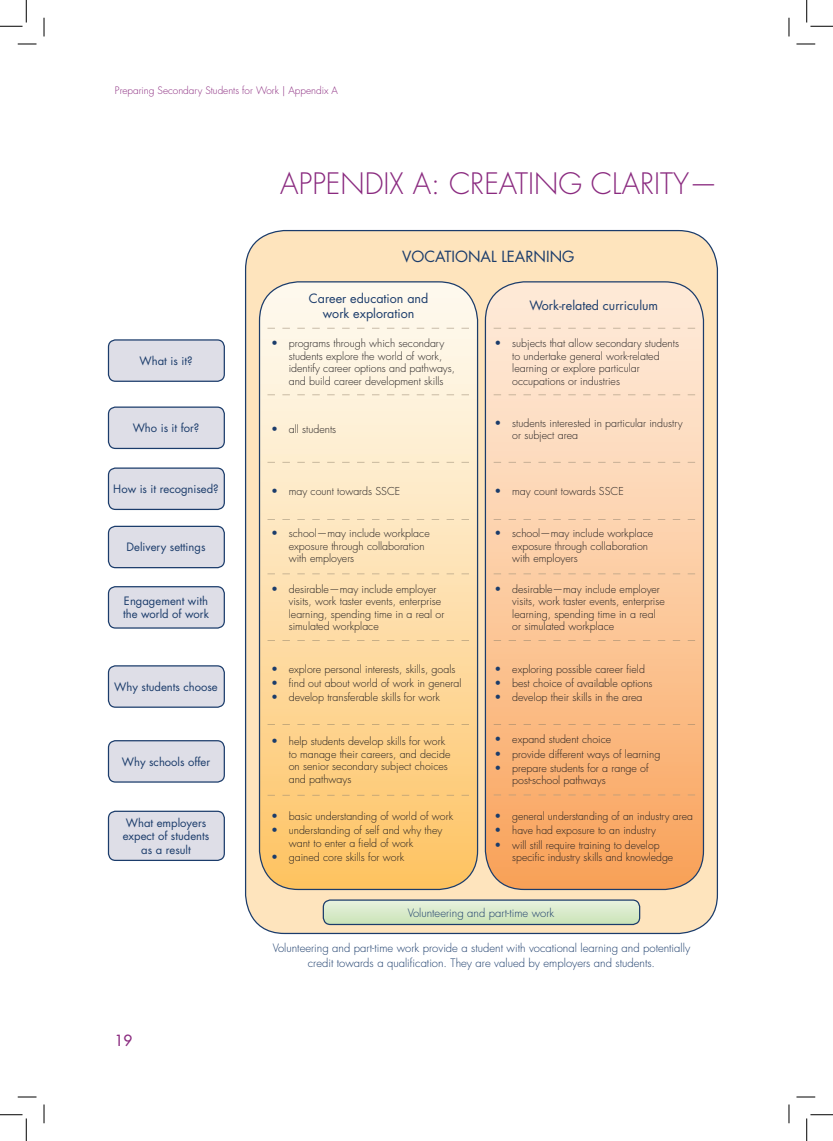
<style>
.page{position:relative;width:833px;height:1141px;background:#fff}
.page>*{position:absolute;margin:0;border:0;box-sizing:border-box;transform-origin:0 0}
.t1{font:300 28.75px "Futura LT";color:#8a2a7f}
.t2{font:15px "Futura LT";color:#1b3c6b}
.t3{font:15px "Futura LT";color:#8a2a7f}
.t4{font:12.5px/15px "Futura LT";color:#1b3c6b;text-align:center}
.t5{font:300 11.25px/15.6px "Futura LT";color:#1b3c6b;text-align:center}
.t6{font:11.25px/13.5px "Futura LT";color:#1b3c6b}
.t7{font:300 10.62px/12.5px "Futura LT";color:#231f20}
.t8{font:300 10px "Futura LT";color:#8a2a7f}
.s1{font-size:11.25px;color:#1b3c6b}
</style>
<div class="page">
<div style="left:245px;top:230px;width:472px;height:703px;background:#fee4bd;border-radius:39px"></div>
<svg style="left:259px;top:282px;width:218px;height:607px"></svg>
<div style="left:259px;top:281px;width:219px;height:609px;border:1px solid #1b3c6b;border-radius:39px"></div>
<svg style="left:324px;top:900px;width:315px;height:24px;background:#d9eacb"></svg>
<div style="left:322px;top:899px;width:318px;height:26px;border:1px solid #1b3c6b;border-radius:7px"></div>
<svg style="left:486px;top:282px;width:217px;height:607px"></svg>
<div style="left:484px;top:281px;width:219px;height:609px;border:1px solid #1b3c6b;border-radius:39px"></div>
<img style="left:267px;top:328px;width:201px;height:1px">
<img style="left:267px;top:394px;width:201px;height:1px">
<img style="left:267px;top:462px;width:201px;height:1px">
<img style="left:267px;top:519px;width:201px;height:1px">
<img style="left:267px;top:573px;width:201px;height:1px">
<img style="left:267px;top:640px;width:201px;height:1px">
<img style="left:267px;top:724px;width:201px;height:1px">
<img style="left:267px;top:794px;width:201px;height:1px">
<img style="left:493px;top:328px;width:201px;height:1px">
<img style="left:493px;top:394px;width:201px;height:1px">
<img style="left:493px;top:462px;width:201px;height:1px">
<img style="left:493px;top:519px;width:201px;height:1px">
<img style="left:493px;top:573px;width:201px;height:1px">
<img style="left:493px;top:640px;width:201px;height:1px">
<img style="left:493px;top:724px;width:201px;height:1px">
<img style="left:493px;top:794px;width:201px;height:1px">
<div style="left:108px;top:340px;width:116px;height:41px;background:#dedee7;border-radius:7px"></div>
<div style="left:108px;top:339px;width:117px;height:43px;border:1px solid #1b3c6b;border-radius:7px"></div>
<div style="left:108px;top:407px;width:116px;height:41px;background:#dedee7;border-radius:7px"></div>
<div style="left:108px;top:406px;width:117px;height:43px;border:1px solid #1b3c6b;border-radius:7px"></div>
<div style="left:108px;top:468px;width:116px;height:41px;background:#dedee7;border-radius:7px"></div>
<div style="left:108px;top:467px;width:117px;height:43px;border:1px solid #1b3c6b;border-radius:7px"></div>
<div style="left:108px;top:526px;width:116px;height:41px;background:#dedee7;border-radius:7px"></div>
<div style="left:108px;top:525px;width:117px;height:43px;border:1px solid #1b3c6b;border-radius:7px"></div>
<div style="left:108px;top:586px;width:116px;height:42px;background:#dedee7;border-radius:7px"></div>
<div style="left:108px;top:586px;width:117px;height:42px;border:1px solid #1b3c6b;border-radius:7px"></div>
<div style="left:108px;top:665px;width:116px;height:42px;background:#dedee7;border-radius:7px"></div>
<div style="left:108px;top:665px;width:117px;height:42px;border:1px solid #1b3c6b;border-radius:7px"></div>
<div style="left:108px;top:740px;width:116px;height:42px;background:#dedee7;border-radius:7px"></div>
<div style="left:108px;top:740px;width:117px;height:42px;border:1px solid #1b3c6b;border-radius:7px"></div>
<div style="left:108px;top:811px;width:116px;height:49px;background:#dedee7;border-radius:7px"></div>
<div style="left:108px;top:810px;width:117px;height:50px;border:1px solid #1b3c6b;border-radius:7px"></div>
<svg style="left:18px;top:43px;width:18px;height:2px"></svg>
<svg style="left:796px;top:43px;width:18px;height:2px"></svg>
<svg style="left:18px;top:1096px;width:18px;height:1px"></svg>
<svg style="left:796px;top:1096px;width:18px;height:1px"></svg>
<svg style="left:43px;top:18px;width:2px;height:18px"></svg>
<svg style="left:43px;top:1104px;width:2px;height:19px"></svg>
<svg style="left:788px;top:18px;width:1px;height:18px"></svg>
<svg style="left:788px;top:1104px;width:1px;height:19px"></svg>
<svg style="left:0;top:0;width:27px;height:27px"></svg>
<svg style="left:0;top:1114px;width:27px;height:26px"></svg>
<svg style="left:806px;top:0;width:26px;height:27px"></svg>
<svg style="left:806px;top:1114px;width:26px;height:26px"></svg>
<p class="t8" style="left:115px;top:84px;width:224px">Preparing Secondary Students for Work | Appendix A</p>
<p class="t6" style="left:139px;top:354px;width:54px">What is it?</p>
<p class="t6" style="left:133px;top:421px;width:68px">Who is it for?</p>
<p class="t6" style="left:113px;top:482px;width:107px">How is it recognised?</p>
<p class="t6" style="left:126px;top:540px;width:80px">Delivery settings</p>
<p class="t6" style="left:123px;top:594px;width:87px">Engagement with the world of work</p>
<p class="t6" style="left:114px;top:680px;width:105px">Why students choose</p>
<p class="t6" style="left:122px;top:755px;width:90px">Why schools offer</p>
<p class="t6" style="left:123px;top:815px;width:88px;text-align:center">What employers expect of students as a result</p>
<h2 class="t3" style="left:115px;top:1030px;width:19px">19</h2>
<h1 class="t1" style="left:280px;top:166px;width:439px">APPENDIX A: CREATING CLARITY—</h1>
<h2 class="t2" style="left:402px;top:247px;width:174px">VOCATIONAL LEARNING</h2>
<p class="t4" style="left:308px;top:291px;width:121px">Career education and work exploration</p>
<p class="t4" style="left:529px;top:298px;width:130px">Work-related curriculum</p>
<p class="t7" style="left:288px;top:337px;width:168px;text-indent:-18px"><span class="s1">•</span> programs through which secondary students explore the world of work, identify career options and pathways, and build career development skills</p>
<p class="t7" style="left:512px;top:337px;width:168px;text-indent:-18px"><span class="s1">•</span> subjects that allow secondary students to undertake general work-related learning or explore particular occupations or industries</p>
<p class="t7" style="left:271px;top:423px;width:67px"><span class="s1">•</span> all students</p>
<p class="t7" style="left:512px;top:417px;width:172px;text-indent:-18px"><span class="s1">•</span> students interested in particular industry or subject area</p>
<p class="t7" style="left:271px;top:484px;width:131px"><span class="s1">•</span> may count towards SSCE</p>
<p class="t7" style="left:494px;top:484px;width:131px"><span class="s1">•</span> may count towards SSCE</p>
<p class="t7" style="left:288px;top:527px;width:142px;text-indent:-18px"><span class="s1">•</span> school—may include workplace exposure through collaboration with employers</p>
<p class="t7" style="left:512px;top:527px;width:142px;text-indent:-18px"><span class="s1">•</span> school—may include workplace exposure through collaboration with employers</p>
<p class="t7" style="left:288px;top:582px;width:157px;text-indent:-18px"><span class="s1">•</span> desirable—may include employer visits, work taster events, enterprise learning, spending time in a real or simulated workplace</p>
<p class="t7" style="left:512px;top:582px;width:154px;text-indent:-18px"><span class="s1">•</span> desirable—may include employer visits, work taster events, enterprise learning, spending time in a real or simulated workplace</p>
<p class="t7" style="left:271px;top:663px;width:186px"><span class="s1">•</span> explore personal interests, skills, goals</p>
<p class="t7" style="left:271px;top:677px;width:192px"><span class="s1">•</span> find out about world of work in general</p>
<p class="t7" style="left:271px;top:691px;width:170px"><span class="s1">•</span> develop transferable skills for work</p>
<p class="t7" style="left:494px;top:663px;width:152px"><span class="s1">•</span> exploring possible career field</p>
<p class="t7" style="left:494px;top:677px;width:159px"><span class="s1">•</span> best choice of available options</p>
<p class="t7" style="left:494px;top:691px;width:149px"><span class="s1">•</span> develop their skills in the area</p>
<p class="t7" style="left:288px;top:735px;width:163px;text-indent:-18px"><span class="s1">•</span> help students develop skills for work to manage their careers, and decide on senior secondary subject choices and pathways</p>
<p class="t7" style="left:494px;top:733px;width:118px"><span class="s1">•</span> expand student choice</p>
<p class="t7" style="left:494px;top:747px;width:167px"><span class="s1">•</span> provide different ways of learning</p>
<p class="t7" style="left:512px;top:762px;width:138px;text-indent:-18px"><span class="s1">•</span> prepare students for a range of post-school pathways</p>
<p class="t7" style="left:271px;top:810px;width:184px"><span class="s1">•</span> basic understanding of world of work</p>
<p class="t7" style="left:288px;top:824px;width:155px;text-indent:-18px"><span class="s1">•</span> understanding of self and why they want to enter a field of work</p>
<p class="t7" style="left:271px;top:851px;width:135px"><span class="s1">•</span> gained core skills for work</p>
<p class="t7" style="left:494px;top:810px;width:200px"><span class="s1">•</span> general understanding of an industry area</p>
<p class="t7" style="left:494px;top:824px;width:163px"><span class="s1">•</span> have had exposure to an industry</p>
<p class="t7" style="left:512px;top:838px;width:162px;text-indent:-18px"><span class="s1">•</span> will still require training to develop specific industry skills and knowledge</p>
<p class="t5" style="left:407px;top:904px;width:148px">Volunteering and part-time work</p>
<p class="t5" style="left:272px;top:940px;width:419px">Volunteering and part-time work provide a student with vocational learning and potentially credit towards a qualification. They are valued by employers and students.</p>
</div>
